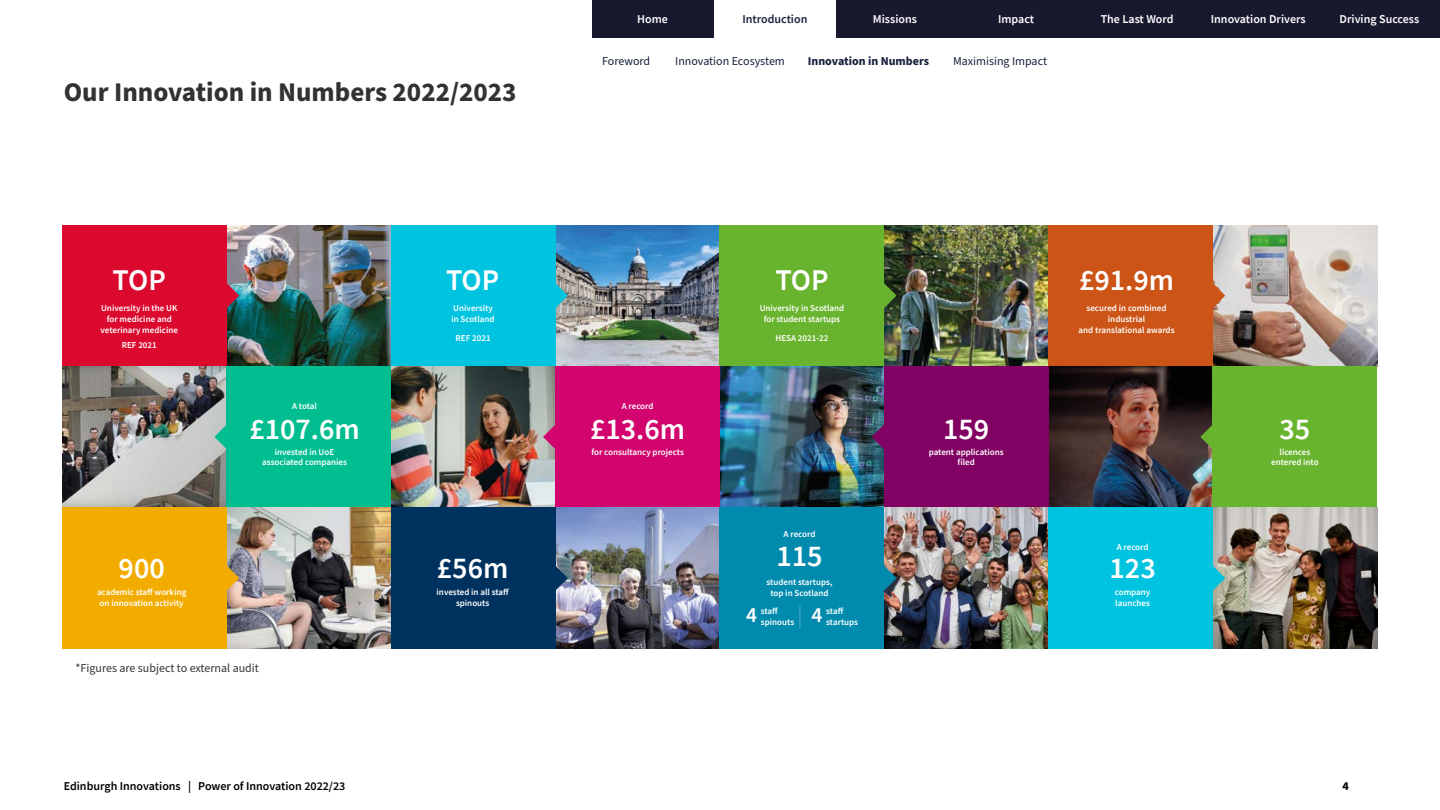
<style>
.page{position:relative;width:1440px;height:810px;background:#fff}
.page>*{position:absolute;margin:0;border:0;box-sizing:border-box;transform-origin:0 0}
.t1{font:600 30px "Source Sans Pro";color:#fff}
.t2{font:700 27px "Source Sans Pro";color:#333232}
.t3{font:600 21.45px "Source Sans Pro";color:#fff}
.t4{font:600 12px "Source Sans Pro";color:#fff}
.t5{font:600 12px "Source Sans Pro";color:#000}
.t6{font:12px "Source Sans Pro";color:#17213c}
.t7{font:12px "Source Sans Pro";color:#333232}
.t8{font:700 12px "Source Sans Pro";color:#17213c}
.t9{font:600 12px "Source Sans Pro";color:#17213c}
.t10{font:700 12px "Source Sans Pro";color:#000}
.t11{font:600 9px/10.8px "Source Sans Pro";color:#fff;text-align:center}
.s1{font-size:9.15px}
</style>
<div class="page">
<img style="left:555px;top:225px;width:165px;height:141px">
<img style="left:227px;top:225px;width:164px;height:141px">
<div style="left:391px;top:225px;width:164px;height:141px;background:#00c4df"></div>
<svg style="left:555px;top:283px;width:13px;height:25px"></svg>
<div style="left:62px;top:225px;width:165px;height:141px;background:#dc092f"></div>
<svg style="left:227px;top:283px;width:12px;height:25px"></svg>
<img style="left:884px;top:225px;width:164px;height:141px">
<div style="left:720px;top:225px;width:164px;height:141px;background:#69b42e"></div>
<svg style="left:884px;top:283px;width:13px;height:25px"></svg>
<img style="left:1213px;top:225px;width:164px;height:141px">
<svg style="left:1213px;top:283px;width:12px;height:25px"></svg>
<div style="left:1048px;top:225px;width:165px;height:141px;background:#cc5416"></div>
<img style="left:1048px;top:366px;width:165px;height:142px">
<div style="left:1213px;top:366px;width:164px;height:142px;background:#69b42e"></div>
<svg style="left:1200px;top:424px;width:13px;height:25px"></svg>
<img style="left:720px;top:366px;width:164px;height:142px">
<svg style="left:872px;top:424px;width:12px;height:25px"></svg>
<div style="left:884px;top:366px;width:164px;height:142px;background:#810262"></div>
<img style="left:391px;top:366px;width:164px;height:142px">
<img style="left:63px;top:366px;width:164px;height:142px">
<div style="left:555px;top:366px;width:165px;height:142px;background:#d1056d"></div>
<svg style="left:543px;top:424px;width:12px;height:25px"></svg>
<div style="left:227px;top:366px;width:164px;height:142px;background:#00be90"></div>
<svg style="left:214px;top:424px;width:13px;height:25px"></svg>
<img style="left:555px;top:508px;width:165px;height:141px">
<img style="left:227px;top:508px;width:164px;height:141px">
<div style="left:391px;top:508px;width:164px;height:141px;background:#00325f"></div>
<svg style="left:555px;top:566px;width:13px;height:25px"></svg>
<div style="left:62px;top:508px;width:165px;height:141px;background:#f2ac00"></div>
<svg style="left:227px;top:566px;width:12px;height:25px"></svg>
<img style="left:884px;top:508px;width:164px;height:141px">
<div style="left:720px;top:508px;width:164px;height:141px;background:#008aad"></div>
<svg style="left:884px;top:566px;width:13px;height:25px"></svg>
<img style="left:1213px;top:508px;width:164px;height:141px">
<div style="left:1048px;top:508px;width:165px;height:141px;background:#00c4df"></div>
<svg style="left:1213px;top:566px;width:12px;height:25px"></svg>
<svg style="left:800px;top:606px;width:1px;height:23px"></svg>
<div style="left:592px;top:0;width:121px;height:38px;background:#18182e"></div>
<div style="left:834px;top:0;width:122px;height:38px;background:#18182e"></div>
<div style="left:956px;top:0;width:121px;height:38px;background:#18182e"></div>
<div style="left:1077px;top:0;width:121px;height:38px;background:#18182e"></div>
<div style="left:1198px;top:0;width:121px;height:38px;background:#18182e"></div>
<div style="left:1319px;top:0;width:121px;height:38px;background:#18182e"></div>
<div style="left:714px;top:0;width:122px;height:38px;background:#fff"></div>
<h2 class="t2" style="left:64px;top:74px;width:454px">Our Innovation in Numbers 2022/2023</h2>
<h3 class="t4" style="left:637px;top:11px;width:32px">Home</h3>
<h3 class="t9" style="left:742px;top:11px;width:67px">Introduction</h3>
<h3 class="t4" style="left:873px;top:11px;width:46px">Missions</h3>
<h3 class="t4" style="left:998px;top:11px;width:38px">Impact</h3>
<h3 class="t4" style="left:1101px;top:11px;width:74px">The Last Word</h3>
<h3 class="t4" style="left:1211px;top:11px;width:96px">Innovation Drivers</h3>
<h3 class="t4" style="left:1340px;top:11px;width:81px">Driving Success</h3>
<h3 class="t6" style="left:602px;top:53px;width:50px">Foreword</h3>
<h3 class="t6" style="left:675px;top:53px;width:111px">Innovation Ecosystem</h3>
<h3 class="t8" style="left:808px;top:53px;width:123px">Innovation in Numbers</h3>
<h3 class="t6" style="left:953px;top:53px;width:96px">Maximising Impact</h3>
<h1 class="t1" style="left:113px;top:260px;width:55px">TOP</h1>
<p class="t11" style="left:101px;top:303px;width:79px">University in the UK for medicine and veterinary medicine</p>
<p class="t11" style="left:122px;top:339px;width:37px">REF 2021</p>
<h1 class="t1" style="left:119px;top:549px;width:48px">900</h1>
<p class="t11" style="left:97px;top:587px;width:91px;text-align:left">academic staff working on innovation activity</p>
<p class="t11" style="left:292px;top:401px;width:26px">A total</p>
<h1 class="t1" style="left:249px;top:409px;width:112px">£107.6m</h1>
<p class="t11" style="left:262px;top:446px;width:86px">invested in UoE associated companies</p>
<h3 class="t7" style="left:76px;top:660px;width:185px">*Figures are subject to external audit</h3>
<h1 class="t1" style="left:446px;top:260px;width:55px">TOP</h1>
<p class="t11" style="left:451px;top:303px;width:45px;text-align:left">University in Scotland</p>
<h1 class="t1" style="left:775px;top:260px;width:55px">TOP</h1>
<p class="t11" style="left:760px;top:303px;width:86px">University in Scotland for student startups</p>
<p class="t11" style="left:456px;top:333px;width:37px">REF 2021</p>
<p class="t11" style="left:775px;top:333px;width:55px">HESA 2021-22</p>
<p class="t11" style="left:622px;top:401px;width:33px">A record</p>
<h1 class="t1" style="left:437px;top:549px;width:73px">£56m</h1>
<p class="t11" style="left:437px;top:587px;width:74px">invested in all staff spinouts</p>
<h1 class="t1" style="left:590px;top:409px;width:97px">£13.6m</h1>
<p class="t11" style="left:591px;top:446px;width:94px">for consultancy projects</p>
<p class="t11" style="left:783px;top:529px;width:34px"><span class="s1">A</span> record</p>
<h1 class="t1" style="left:776px;top:536px;width:48px">115</h1>
<p class="t11" style="left:766px;top:576px;width:68px">student startups, top in Scotland</p>
<p class="t11" style="left:761px;top:606px;width:35px;text-align:left">staff spinouts</p>
<p class="t11" style="left:826px;top:606px;width:33px;text-align:left">staff startups</p>
<h3 class="t3" style="left:746px;top:601px;width:12px">4</h3>
<h3 class="t3" style="left:812px;top:601px;width:12px">4</h3>
<h1 class="t1" style="left:943px;top:409px;width:48px">159</h1>
<p class="t11" style="left:929px;top:446px;width:76px">patent applications filed</p>
<h1 class="t1" style="left:1079px;top:260px;width:97px">£91.9m</h1>
<p class="t11" style="left:1079px;top:303px;width:98px">secured in combined industrial<br>and translational awards</p>
<p class="t11" style="left:1117px;top:542px;width:33px">A record</p>
<h1 class="t1" style="left:1110px;top:549px;width:48px">123</h1>
<p class="t11" style="left:1115px;top:587px;width:37px;text-align:left">company launches</p>
<h1 class="t1" style="left:1280px;top:409px;width:32px">35</h1>
<p class="t11" style="left:1271px;top:446px;width:49px">licences entered into</p>
<h3 class="t5" style="left:64px;top:778px;width:283px">Edinburgh Innovations | Power of Innovation 2022/23</h3>
<h3 class="t10" style="left:1342px;top:778px;width:8px">4</h3>
</div>
